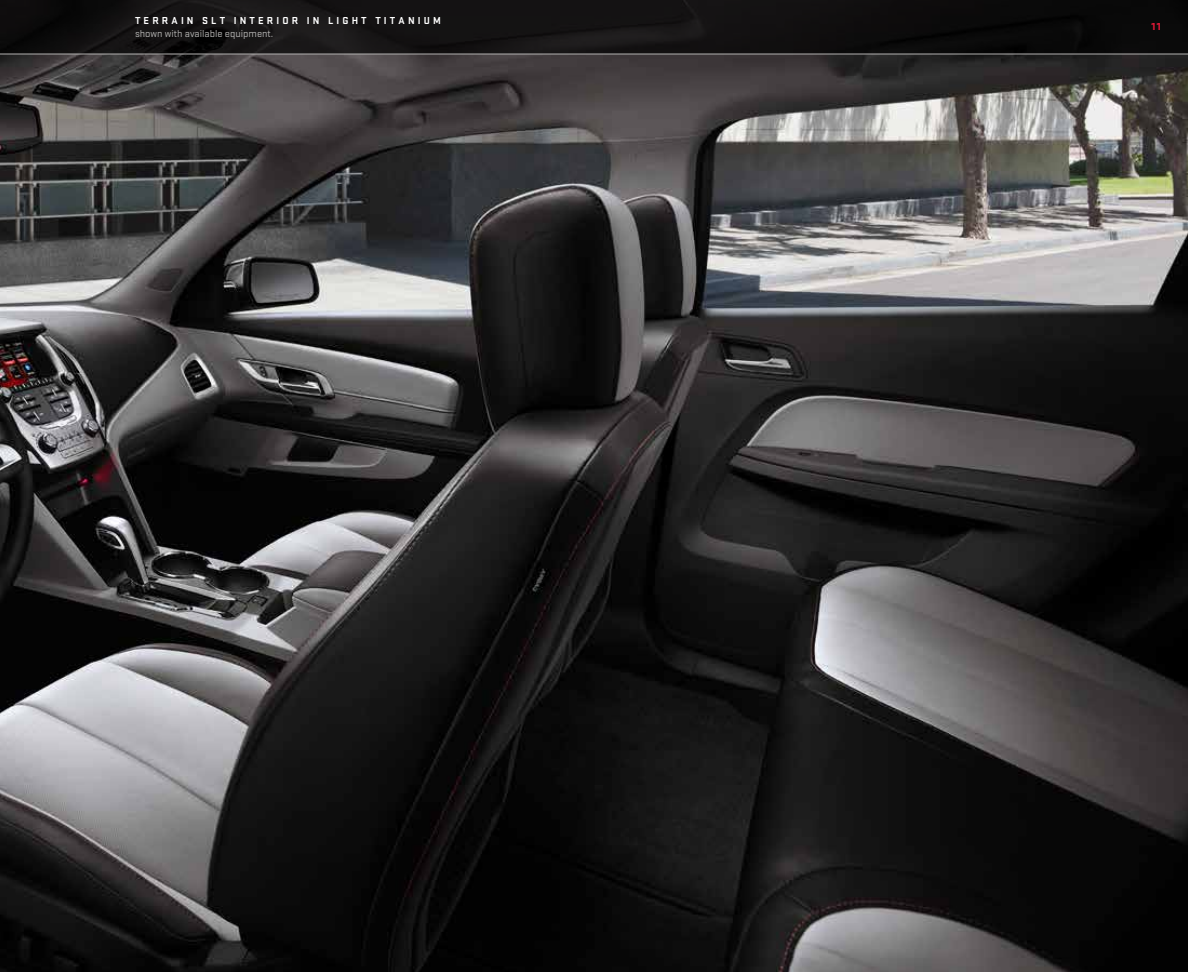
<style>
.page{position:relative;width:1188px;height:972px;background:#fff}
.page>*{position:absolute;margin:0;border:0;box-sizing:border-box;transform-origin:0 0}
.t1{font:700 10.5px "Stratum GMC";letter-spacing:.3em;color:#fff}
.t2{font:10.5px "Stratum GMC";color:#b3b2b1}
.t3{font:900 10.5px "Stratum GMC";color:#e31837}
</style>
<div class="page">
<img style="left:0;top:55px;width:1188px;height:917px">
<svg style="left:0;top:0;width:1188px;height:54px;background:#121111"></svg>
<hr style="left:0;top:54px;width:1188px;height:1px;background:#b3b2b1">
<p class="t1" style="left:135px;top:13px;width:307px">TERRAIN SLT INTERIOR IN LIGHT TITANIUM</p>
<p class="t2" style="left:135px;top:27px;width:140px">shown with available equipment.</p>
<p class="t3" style="left:1152px;top:19px;width:11px">11</p>
</div>
